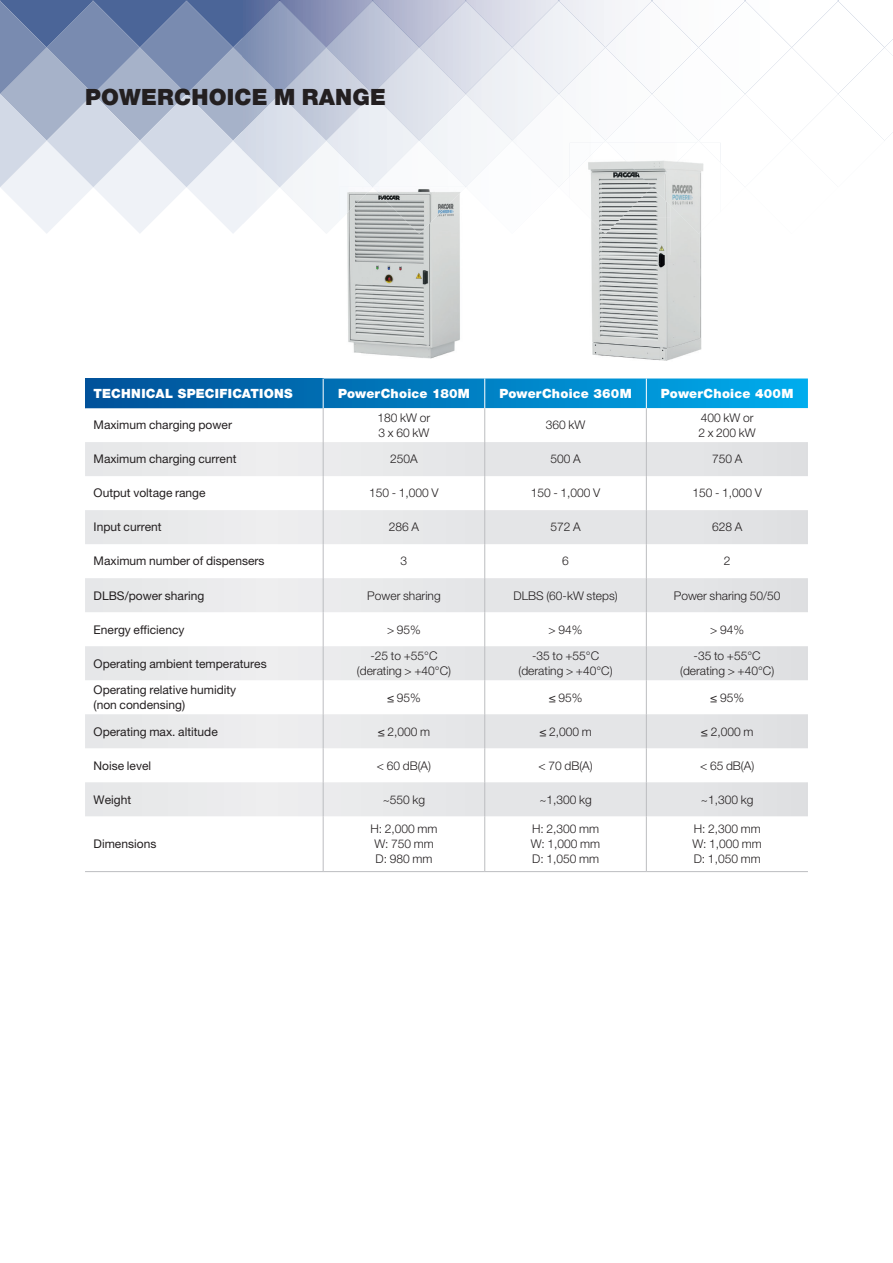
<style>
.page{position:relative;width:893px;height:1263px;background:#fff}
.page>*{position:absolute;margin:0;border:0;box-sizing:border-box;transform-origin:0 0}
.t1{font:900 22.5px "Helvetica Neue LT Pro";letter-spacing:.01em;color:#231f20}
.t2{font:900 12.75px "Helvetica Neue LT Pro";letter-spacing:.015em;color:#fff}
.t3{font:300 12px/15px "Helvetica Neue LT Pro";color:#231f20;text-align:center}
.t4{font:12px/15px "Helvetica Neue LT Pro";color:#231f20}
</style>
<div class="page">
<img style="left:591px;top:234px;width:111px;height:127px">
<img style="left:347px;top:234px;width:113px;height:125px">
<svg style="left:0;top:0;width:893px;height:234px"></svg>
<div style="left:85px;top:378px;width:238px;height:30px;background:linear-gradient(to right,#015199,#006db1)"></div>
<svg style="left:324px;top:378px;width:484px;height:30px;background:#048ecf"></svg>
<svg style="left:85px;top:442px;width:723px;height:374px"></svg>
<hr style="left:484px;top:378px;width:1px;height:30px;background:#fff">
<hr style="left:646px;top:378px;width:1px;height:30px;background:#fff">
<hr style="left:323px;top:408px;width:1px;height:34px;background:#bcbdc0">
<hr style="left:484px;top:408px;width:1px;height:34px;background:#bcbdc0">
<hr style="left:646px;top:408px;width:1px;height:34px;background:#bcbdc0">
<hr style="left:323px;top:442px;width:1px;height:34px;background:#bcbdc0">
<hr style="left:484px;top:442px;width:1px;height:34px;background:#bcbdc0">
<hr style="left:646px;top:442px;width:1px;height:34px;background:#bcbdc0">
<hr style="left:323px;top:476px;width:1px;height:34px;background:#bcbdc0">
<hr style="left:484px;top:476px;width:1px;height:34px;background:#bcbdc0">
<hr style="left:646px;top:476px;width:1px;height:34px;background:#bcbdc0">
<hr style="left:323px;top:510px;width:1px;height:34px;background:#bcbdc0">
<hr style="left:484px;top:510px;width:1px;height:34px;background:#bcbdc0">
<hr style="left:646px;top:510px;width:1px;height:34px;background:#bcbdc0">
<hr style="left:323px;top:544px;width:1px;height:34px;background:#bcbdc0">
<hr style="left:484px;top:544px;width:1px;height:34px;background:#bcbdc0">
<hr style="left:646px;top:544px;width:1px;height:34px;background:#bcbdc0">
<hr style="left:323px;top:578px;width:1px;height:34px;background:#bcbdc0">
<hr style="left:484px;top:578px;width:1px;height:34px;background:#bcbdc0">
<hr style="left:646px;top:578px;width:1px;height:34px;background:#bcbdc0">
<hr style="left:323px;top:612px;width:1px;height:34px;background:#bcbdc0">
<hr style="left:484px;top:612px;width:1px;height:34px;background:#bcbdc0">
<hr style="left:646px;top:612px;width:1px;height:34px;background:#bcbdc0">
<hr style="left:323px;top:646px;width:1px;height:34px;background:#bcbdc0">
<hr style="left:484px;top:646px;width:1px;height:34px;background:#bcbdc0">
<hr style="left:646px;top:646px;width:1px;height:34px;background:#bcbdc0">
<hr style="left:323px;top:680px;width:1px;height:34px;background:#bcbdc0">
<hr style="left:484px;top:680px;width:1px;height:34px;background:#bcbdc0">
<hr style="left:646px;top:680px;width:1px;height:34px;background:#bcbdc0">
<hr style="left:323px;top:714px;width:1px;height:34px;background:#bcbdc0">
<hr style="left:484px;top:714px;width:1px;height:34px;background:#bcbdc0">
<hr style="left:646px;top:714px;width:1px;height:34px;background:#bcbdc0">
<hr style="left:323px;top:748px;width:1px;height:34px;background:#bcbdc0">
<hr style="left:484px;top:748px;width:1px;height:34px;background:#bcbdc0">
<hr style="left:646px;top:748px;width:1px;height:34px;background:#bcbdc0">
<hr style="left:323px;top:782px;width:1px;height:34px;background:#bcbdc0">
<hr style="left:484px;top:782px;width:1px;height:34px;background:#bcbdc0">
<hr style="left:646px;top:782px;width:1px;height:34px;background:#bcbdc0">
<hr style="left:323px;top:816px;width:1px;height:55px;background:#bcbdc0">
<hr style="left:484px;top:816px;width:1px;height:55px;background:#bcbdc0">
<hr style="left:646px;top:816px;width:1px;height:55px;background:#bcbdc0">
<hr style="left:323px;top:871px;width:162px;height:1px;background:#bcbdc0">
<hr style="left:85px;top:871px;width:238px;height:1px;background:#bcbdc0">
<hr style="left:485px;top:871px;width:161px;height:1px;background:#bcbdc0">
<hr style="left:646px;top:871px;width:162px;height:1px;background:#bcbdc0">
<h1 class="t1" style="left:85px;top:83px;width:303px">POWERCHOICE M RANGE</h1>
<p class="t2" style="left:94px;top:386px;width:201px">TECHNICAL SPECIFICATIONS</p>
<p class="t2" style="left:338px;top:386px;width:133px">PowerChoice 180M</p>
<p class="t2" style="left:499px;top:386px;width:134px">PowerChoice 360M</p>
<p class="t2" style="left:661px;top:386px;width:134px">PowerChoice 400M</p>
<p class="t4" style="left:94px;top:417px;width:140px">Maximum charging power</p>
<p class="t3" style="left:378px;top:410px;width:54px;text-align:left">180 kW or<br>3 x 60 kW</p>
<p class="t3" style="left:546px;top:417px;width:41px">360 kW</p>
<p class="t3" style="left:698px;top:410px;width:59px;text-align:left">400 kW or<br>2 x 200 kW</p>
<p class="t4" style="left:94px;top:451px;width:144px">Maximum charging current</p>
<p class="t3" style="left:390px;top:451px;width:29px">250A</p>
<p class="t3" style="left:550px;top:451px;width:32px">500 A</p>
<p class="t3" style="left:712px;top:451px;width:32px">750 A</p>
<p class="t4" style="left:94px;top:485px;width:114px">Output voltage range</p>
<p class="t3" style="left:369px;top:485px;width:71px">150 - 1,000 V</p>
<p class="t3" style="left:531px;top:485px;width:71px">150 - 1,000 V</p>
<p class="t3" style="left:692px;top:485px;width:71px">150 - 1,000 V</p>
<p class="t4" style="left:94px;top:519px;width:70px">Input current</p>
<p class="t3" style="left:389px;top:519px;width:32px">286 A</p>
<p class="t3" style="left:550px;top:519px;width:32px">572 A</p>
<p class="t3" style="left:712px;top:519px;width:32px">628 A</p>
<p class="t4" style="left:94px;top:553px;width:172px">Maximum number of dispensers</p>
<p class="t3" style="left:401px;top:553px;width:8px">3</p>
<p class="t3" style="left:562px;top:553px;width:8px">6</p>
<p class="t3" style="left:724px;top:553px;width:8px">2</p>
<p class="t4" style="left:94px;top:588px;width:112px">DLBS/power sharing</p>
<p class="t3" style="left:367px;top:587px;width:75px">Power sharing</p>
<p class="t3" style="left:513px;top:587px;width:106px">DLBS (60-kW steps)</p>
<p class="t3" style="left:674px;top:587px;width:108px">Power sharing 50/50</p>
<p class="t4" style="left:94px;top:622px;width:92px">Energy efficiency</p>
<p class="t3" style="left:387px;top:621px;width:35px">&gt; 95%</p>
<p class="t3" style="left:549px;top:621px;width:35px">&gt; 94%</p>
<p class="t3" style="left:710px;top:621px;width:35px">&gt; 94%</p>
<p class="t4" style="left:94px;top:656px;width:175px">Operating ambient temperatures</p>
<p class="t3" style="left:357px;top:648px;width:96px">-25 to +55°C (derating &gt; +40°C)</p>
<p class="t3" style="left:518px;top:648px;width:96px">-35 to +55°C (derating &gt; +40°C)</p>
<p class="t3" style="left:680px;top:648px;width:96px">-35 to +55°C (derating &gt; +40°C)</p>
<p class="t4" style="left:94px;top:682px;width:144px">Operating relative humidity (non condensing)</p>
<p class="t3" style="left:387px;top:689px;width:35px">≤ 95%</p>
<p class="t3" style="left:549px;top:689px;width:35px">≤ 95%</p>
<p class="t3" style="left:710px;top:689px;width:35px">≤ 95%</p>
<p class="t4" style="left:94px;top:724px;width:126px">Operating max. altitude</p>
<p class="t3" style="left:378px;top:723px;width:54px">≤ 2,000 m</p>
<p class="t3" style="left:539px;top:723px;width:54px">≤ 2,000 m</p>
<p class="t3" style="left:701px;top:723px;width:54px">≤ 2,000 m</p>
<p class="t4" style="left:94px;top:758px;width:59px">Noise level</p>
<p class="t3" style="left:377px;top:758px;width:56px">&lt; 60 dB(A)</p>
<p class="t3" style="left:539px;top:758px;width:56px">&lt; 70 dB(A)</p>
<p class="t3" style="left:700px;top:758px;width:56px">&lt; 65 dB(A)</p>
<p class="t4" style="left:94px;top:792px;width:39px">Weight</p>
<p class="t3" style="left:383px;top:792px;width:44px">~550 kg</p>
<p class="t3" style="left:539px;top:792px;width:54px">~1,300 kg</p>
<p class="t3" style="left:701px;top:792px;width:54px">~1,300 kg</p>
<p class="t4" style="left:94px;top:836px;width:64px">Dimensions</p>
<p class="t3" style="left:370px;top:821px;width:69px">H: 2,000 mm<br>W: 750 mm<br>D: 980 mm</p>
<p class="t3" style="left:531px;top:821px;width:71px;text-align:justify">H: 2,300 mm W: 1,000 mm D: 1,050 mm</p>
<p class="t3" style="left:692px;top:821px;width:71px;text-align:justify">H: 2,300 mm W: 1,000 mm D: 1,050 mm</p>
</div>
